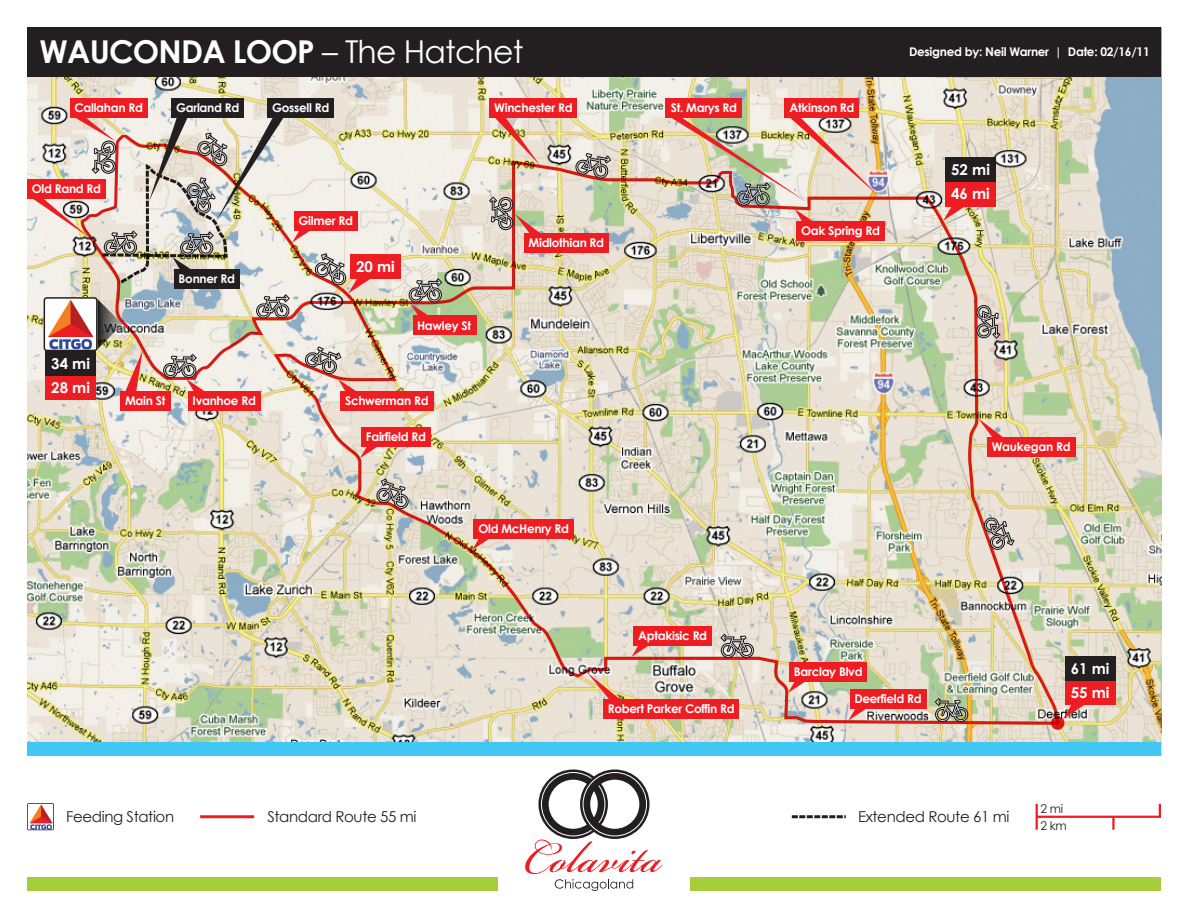
<style>
.page{position:relative;width:1188px;height:918px;background:#fff}
.page>*{position:absolute;margin:0;border:0;box-sizing:border-box;transform-origin:0 0}
.t1{font:700 31.5px "Century Gothic";letter-spacing:-.025em;color:#fff}
.t2{font:15px "Century Gothic";letter-spacing:-.025em;color:#231f20}
.t3{font:700 15px "Century Gothic";color:#fff}
.t4{font:700 12px "Century Gothic";letter-spacing:-.025em;color:#fff}
.t5{font:12px/17.1px "Century Gothic";color:#231f20}
.s1{font-weight:400}
</style>
<div class="page">
<img style="left:27px;top:77px;width:1134px;height:665px">
<div style="left:27px;top:27px;width:1134px;height:50px;background:#231f20"></div>
<img style="left:81px;top:135px;width:979px;height:590px">
<div style="left:27px;top:742px;width:1134px;height:14px;background:#40c7f4"></div>
<div style="left:27px;top:878px;width:471px;height:13px;background:#a6ce39"></div>
<div style="left:690px;top:878px;width:471px;height:13px;background:#a6ce39"></div>
<hr style="left:200px;top:815px;width:54px;height:3px;background:#ee1d23">
<svg style="left:792px;top:815px;width:54px;height:3px"></svg>
<svg style="left:27px;top:803px;width:27px;height:27px"></svg>
<hr style="left:1036px;top:816px;width:124px;height:2px;background:#ee1d23">
<hr style="left:1036px;top:804px;width:2px;height:26px;background:#ee1d23">
<svg style="left:1112px;top:818px;width:3px;height:12px"></svg>
<svg style="left:1159px;top:804px;width:2px;height:14px"></svg>
<svg style="left:1051px;top:716px;width:13px;height:14px"></svg>
<div style="left:790px;top:662px;width:77px;height:19px;background:#ee1d23"></div>
<svg style="left:788px;top:681px;width:18px;height:12px"></svg>
<svg style="left:255px;top:293px;width:37px;height:27px"></svg>
<svg style="left:574px;top:151px;width:40px;height:29px"></svg>
<svg style="left:975px;top:304px;width:27px;height:37px"></svg>
<svg style="left:982px;top:512px;width:34px;height:40px"></svg>
<div style="left:850px;top:689px;width:76px;height:20px;background:#ee1d23"></div>
<svg style="left:848px;top:709px;width:18px;height:12px"></svg>
<div style="left:633px;top:626px;width:79px;height:19px;background:#ee1d23"></div>
<svg style="left:632px;top:645px;width:17px;height:12px"></svg>
<div style="left:604px;top:699px;width:135px;height:19px;background:#ee1d23"></div>
<svg style="left:587px;top:673px;width:33px;height:26px"></svg>
<div style="left:474px;top:519px;width:100px;height:19px;background:#ee1d23"></div>
<svg style="left:472px;top:538px;width:18px;height:12px"></svg>
<div style="left:362px;top:427px;width:69px;height:20px;background:#ee1d23"></div>
<svg style="left:360px;top:446px;width:18px;height:12px"></svg>
<div style="left:340px;top:391px;width:93px;height:19px;background:#ee1d23"></div>
<div style="left:350px;top:255px;width:51px;height:24px;background:#ee1d23"></div>
<div style="left:294px;top:211px;width:64px;height:20px;background:#ee1d23"></div>
<svg style="left:292px;top:231px;width:18px;height:12px"></svg>
<div style="left:267px;top:98px;width:67px;height:20px;background:#231f20"></div>
<div style="left:171px;top:98px;width:73px;height:20px;background:#231f20"></div>
<div style="left:70px;top:98px;width:78px;height:20px;background:#ee1d23"></div>
<div style="left:27px;top:179px;width:79px;height:20px;background:#ee1d23"></div>
<div style="left:174px;top:269px;width:66px;height:19px;background:#231f20"></div>
<div style="left:120px;top:391px;width:51px;height:19px;background:#ee1d23"></div>
<div style="left:188px;top:391px;width:73px;height:19px;background:#ee1d23"></div>
<svg style="left:162px;top:352px;width:42px;height:39px;background:#c2a89c"></svg>
<div style="left:413px;top:316px;width:63px;height:19px;background:#ee1d23"></div>
<svg style="left:407px;top:277px;width:38px;height:39px"></svg>
<div style="left:524px;top:233px;width:85px;height:19px;background:#ee1d23"></div>
<svg style="left:487px;top:194px;width:53px;height:39px;background:#beac9c"></svg>
<div style="left:489px;top:98px;width:88px;height:20px;background:#ee1d23"></div>
<svg style="left:495px;top:118px;width:45px;height:48px;background:#dfbba2"></svg>
<div style="left:666px;top:98px;width:76px;height:20px;background:#ee1d23"></div>
<div style="left:784px;top:98px;width:75px;height:20px;background:#ee1d23"></div>
<div style="left:796px;top:221px;width:89px;height:19px;background:#ee1d23"></div>
<img style="left:671px;top:118px;width:209px;height:197px">
<div style="left:1065px;top:680px;width:50px;height:25px;background:#ee1d23"></div>
<svg style="left:1063px;top:704px;width:22px;height:15px"></svg>
<div style="left:1065px;top:656px;width:50px;height:24px;background:#231f20"></div>
<div style="left:987px;top:437px;width:88px;height:20px;background:#ee1d23"></div>
<svg style="left:978px;top:418px;width:25px;height:19px"></svg>
<div style="left:945px;top:182px;width:50px;height:24px;background:#ee1d23"></div>
<svg style="left:943px;top:206px;width:22px;height:15px"></svg>
<div style="left:945px;top:158px;width:50px;height:24px;background:#231f20"></div>
<img style="left:44px;top:297px;width:99px;height:94px">
<div style="left:45px;top:375px;width:51px;height:25px;background:#ee1d23"></div>
<div style="left:45px;top:351px;width:51px;height:24px;background:#231f20"></div>
<svg style="left:932px;top:696px;width:38px;height:28px"></svg>
<svg style="left:718px;top:632px;width:37px;height:28px"></svg>
<svg style="left:374px;top:477px;width:37px;height:34px"></svg>
<svg style="left:304px;top:345px;width:52px;height:46px;background:#ccb6af"></svg>
<svg style="left:313px;top:252px;width:58px;height:41px"></svg>
<svg style="left:32px;top:118px;width:252px;height:166px;background:#cfbfb6"></svg>
<svg style="left:525px;top:769px;width:138px;height:122px"></svg>
<h1 class="t1" style="left:40px;top:32px;width:485px">WAUCONDA LOOP <span class="s1">– The Hatchet</span></h1>
<p class="t4" style="left:74px;top:100px;width:70px">Callahan Rd</p>
<p class="t4" style="left:176px;top:100px;width:65px">Garland Rd</p>
<p class="t4" style="left:272px;top:100px;width:59px">Gossell Rd</p>
<p class="t4" style="left:494px;top:100px;width:80px">Winchester Rd</p>
<p class="t4" style="left:671px;top:100px;width:68px">St. Marys Rd</p>
<p class="t4" style="left:790px;top:100px;width:66px">Atkinson Rd</p>
<p class="t4" style="left:32px;top:181px;width:71px">Old Rand Rd</p>
<p class="t3" style="left:51px;top:354px;width:40px">34 mi</p>
<p class="t3" style="left:51px;top:378px;width:40px">28 mi</p>
<p class="t4" style="left:179px;top:271px;width:58px">Bonner Rd</p>
<p class="t4" style="left:125px;top:393px;width:42px">Main St</p>
<p class="t4" style="left:193px;top:393px;width:65px">Ivanhoe Rd</p>
<p class="t4" style="left:298px;top:214px;width:56px">Gilmer Rd</p>
<p class="t3" style="left:356px;top:257px;width:40px">20 mi</p>
<p class="t4" style="left:417px;top:318px;width:55px">Hawley St</p>
<p class="t4" style="left:345px;top:393px;width:85px">Schwerman Rd</p>
<p class="t4" style="left:366px;top:429px;width:62px">Fairfield Rd</p>
<p class="t4" style="left:529px;top:235px;width:77px">Midlothian Rd</p>
<p class="t4" style="left:801px;top:223px;width:80px">Oak Spring Rd</p>
<p class="t4" style="left:478px;top:521px;width:92px">Old McHenry Rd</p>
<p class="t4" style="left:909px;top:44px;width:242px">Designed by: Neil Warner | Date: 02/16/11</p>
<p class="t3" style="left:951px;top:160px;width:40px">52 mi</p>
<p class="t3" style="left:951px;top:185px;width:40px">46 mi</p>
<p class="t4" style="left:992px;top:439px;width:80px">Waukegan Rd</p>
<p class="t4" style="left:638px;top:628px;width:70px">Aptakisic Rd</p>
<p class="t4" style="left:608px;top:701px;width:128px">Robert Parker Coffin Rd</p>
<p class="t4" style="left:794px;top:664px;width:70px">Barclay Blvd</p>
<p class="t4" style="left:854px;top:692px;width:69px">Deerfield Rd</p>
<p class="t3" style="left:1071px;top:659px;width:40px">61 mi</p>
<p class="t3" style="left:1071px;top:683px;width:40px">55 mi</p>
<p class="t2" style="left:66px;top:808px;width:110px">Feeding Station</p>
<p class="t5" style="left:1040px;top:800px;width:28px">2 mi<br>2 km</p>
<p class="t2" style="left:267px;top:808px;width:151px">Standard Route 55 mi</p>
<p class="t2" style="left:858px;top:808px;width:153px">Extended Route 61 mi</p>
</div>
